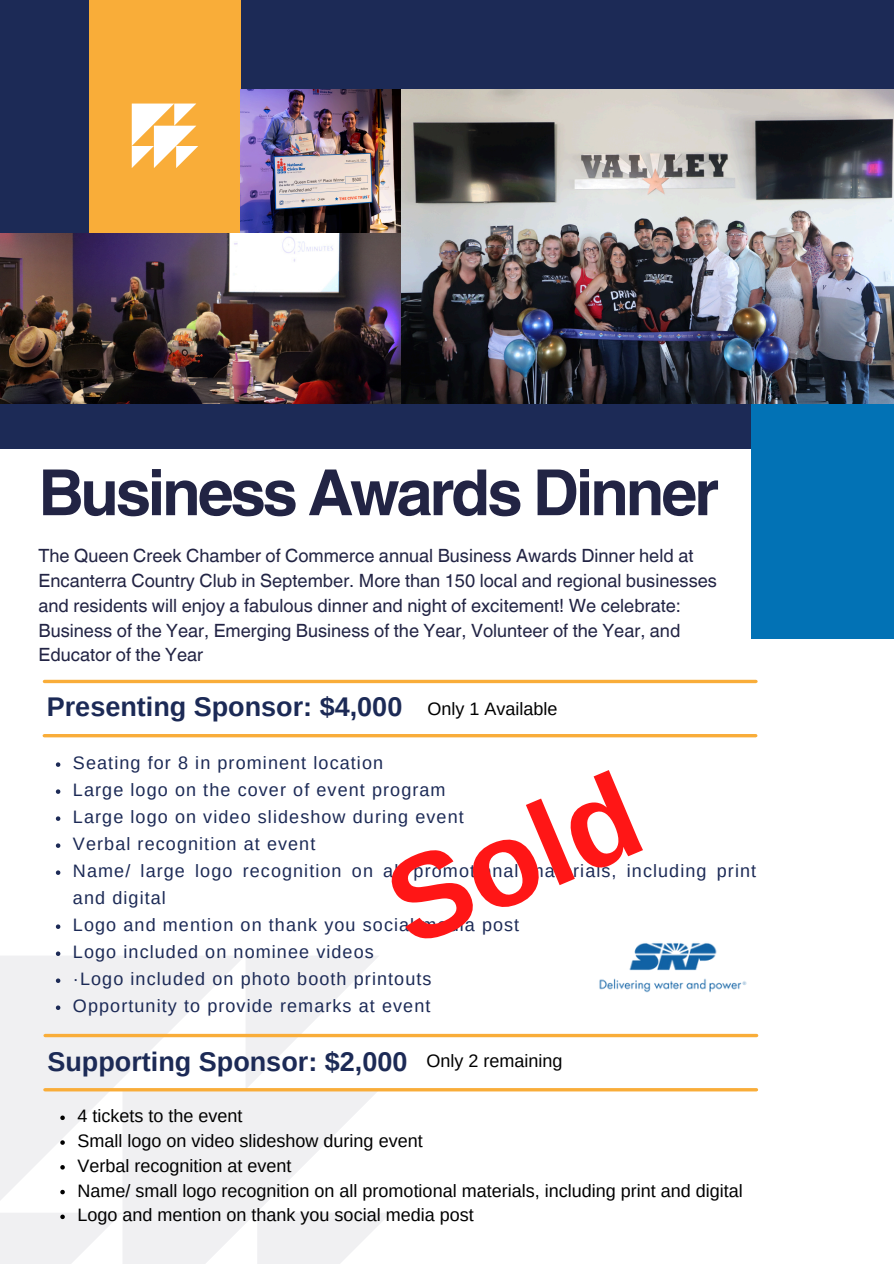
<style>
.page{position:relative;width:894px;height:1264px;background:#fff}
.page>*{position:absolute;margin:0;border:0;box-sizing:border-box;transform-origin:0 0}
.t1{font:700 120px "Arimo";color:#ff1616}
.t2{font:700 63.6px "Helvetica World";letter-spacing:-.055em;color:#222444}
.t3{font:700 27px "Arimo";color:#1c2a56}
.t4{font:18.3px/24.8px "Helvetica World";color:#222444}
.t5{font:18px/27px "Arimo";letter-spacing:.06em;color:#1c2a56}
.t6{font:18px "Arimo";color:#000}
</style>
<div class="page">
<div style="left:0;top:0;width:893px;height:448px;background:#1c2a56"></div>
<div style="left:89px;top:0;width:152px;height:233px;background:#f9ad39"></div>
<div style="left:751px;top:401px;width:142px;height:238px;background:#0272b5"></div>
<img style="left:400px;top:89px;width:493px;height:314px">
<img style="left:241px;top:89px;width:159px;height:144px">
<img style="left:0;top:233px;width:400px;height:170px">
<svg style="left:132px;top:103px;width:66px;height:65px"></svg>
<svg style="left:44px;top:679px;width:711px;height:4px;background:#fabd5f"></svg>
<hr style="left:44px;top:734px;width:711px;height:3px;background:#f9ad39">
<svg style="left:56px;top:762px;width:4px;height:4px"></svg>
<svg style="left:56px;top:789px;width:4px;height:4px"></svg>
<svg style="left:56px;top:816px;width:4px;height:4px"></svg>
<svg style="left:56px;top:843px;width:4px;height:4px"></svg>
<svg style="left:56px;top:870px;width:4px;height:4px"></svg>
<svg style="left:56px;top:924px;width:4px;height:4px"></svg>
<svg style="left:391px;top:1033px;width:365px;height:4px"></svg>
<hr style="left:45px;top:1088px;width:711px;height:3px;background:#f9ad39">
<svg style="left:0;top:951px;width:391px;height:312px"></svg>
<img style="left:599px;top:943px;width:148px;height:50px">
<p class="t2" style="left:38px;top:440px;width:682px">Business Awards Dinner</p>
<h2 class="t4" style="left:38px;top:543px;width:680px">The Queen Creek Chamber of Commerce annual Business Awards Dinner held at Encanterra Country Club in September. More than 150 local and regional businesses and residents will enjoy a fabulous dinner and night of excitement! We celebrate:<br>Business of the Year, Emerging Business of the Year, Volunteer of the Year, and Educator of the Year</h2>
<p class="t3" style="left:47px;top:692px;width:357px">Presenting Sponsor: $4,000</p>
<p class="t6" style="left:427px;top:699px;width:131px">Only 1 Available</p>
<p class="t5" style="left:73px;top:749px;width:311px">Seating for 8 in prominent location</p>
<h3 class="t5" style="left:73px;top:776px;width:374px">Large logo on the cover of event program</h3>
<p class="t5" style="left:73px;top:803px;width:392px">Large logo on video slideshow during event</p>
<h1 class="t5" style="left:73px;top:830px;width:244px">Verbal recognition at event</h1>
<p class="t5" style="left:73px;top:857px;width:684px">Name/ large logo recognition on all promotional materials, including print and digital</p>
<p class="t5" style="left:73px;top:911px;width:447px">Logo and mention on thank you social media post</p>
<p class="t5" style="left:73px;top:938px;width:302px">Logo included on nominee videos</p>
<p class="t5" style="left:73px;top:965px;width:360px">·Logo included on photo booth printouts</p>
<p class="t5" style="left:73px;top:992px;width:359px">Opportunity to provide remarks at event</p>
<p class="t1" style="left:368px;top:848px;width:261px;rotate:-23deg">Sold</p>
<p class="t3" style="left:47px;top:1046px;width:361px">Supporting Sponsor: $2,000</p>
<p class="t6" style="left:426px;top:1050px;width:137px">Only 2 remaining</p>
<p class="t6" style="left:77px;top:1105px;width:166px">4 tickets to the event</p>
<p class="t6" style="left:77px;top:1130px;width:347px">Small logo on video slideshow during event</p>
<h3 class="t6" style="left:77px;top:1155px;width:215px">Verbal recognition at event</h3>
<p class="t6" style="left:77px;top:1180px;width:666px">Name/ small logo recognition on all promotional materials, including print and digital</p>
<p class="t6" style="left:77px;top:1204px;width:398px">Logo and mention on thank you social media post</p>
</div>
